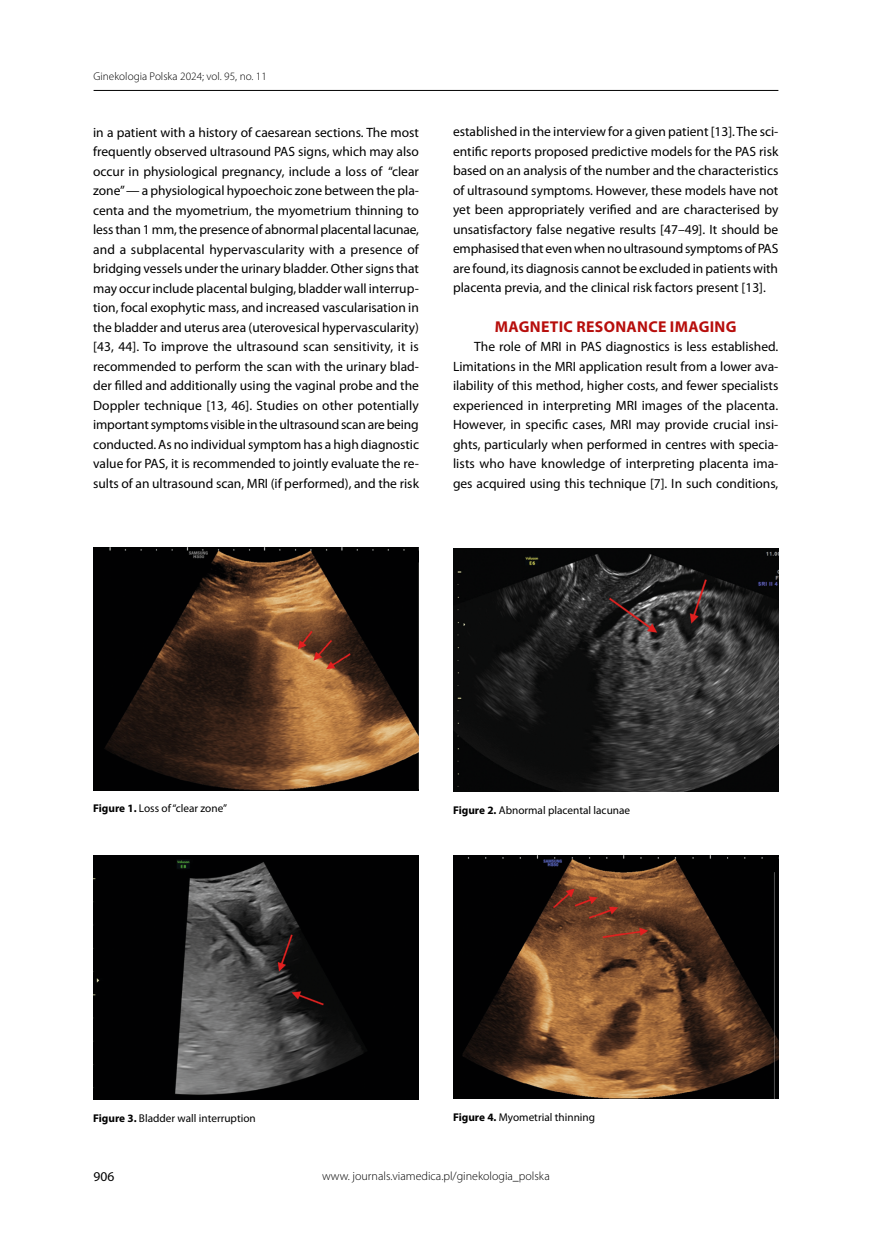
<style>
.page{position:relative;width:872px;height:1234px;background:#fff}
.page>*{position:absolute;margin:0;border:0;box-sizing:border-box;transform-origin:0 0}
.t1{font:700 15.75px "Myriad Pro";letter-spacing:.02em;color:#b70e0c}
.t2{font:13.5px/19.5px "Myriad Pro";color:#000;text-align:justify}
.t3{font:300 12px "Myriad Pro";color:#000}
.t4{font:11.25px "Myriad Pro";color:#000}
.t5{font:300 11.25px "Myriad Pro";color:#000}
.s1{font-weight:700}
</style>
<div class="page">
<hr style="left:94px;top:90px;width:684px;height:1px;background:#000">
<img style="left:93px;top:547px;width:326px;height:243px">
<img style="left:93px;top:855px;width:326px;height:244px">
<img style="left:453px;top:548px;width:326px;height:242px">
<img style="left:453px;top:855px;width:326px;height:243px">
<p class="t5" style="left:94px;top:71px;width:175px">Ginekologia Polska 2024; vol. 95, no. 11</p>
<p class="t2" style="left:93px;top:122px;width:327px">in a patient with a history of caesarean sections. The most frequently observed ultrasound PAS signs, which may also occur in physiological pregnancy, include a loss of “clear zone” — a physiological hypoechoic zone between the pla&shy;centa and the myometrium, the myometrium thinning to less than 1 mm, the presence of abnormal placental lacunae, and a subplacental hypervascularity with a presence of bridging vessels under the urinary bladder. Other signs that may occur include placental bulging, bladder wall interrup&shy;tion, focal exophytic mass, and increased vascularisation in the bladder and uterus area (uterovesical hypervascularity) [43, 44]. To improve the ultrasound scan sensitivity, it is recommended to perform the scan with the urinary blad&shy;der filled and additionally using the vaginal probe and the Doppler technique [13, 46]. Studies on other potentially important symptoms visible in the ultrasound scan are being conducted. As no individual symptom has a high diagnostic value for PAS, it is recommended to jointly evaluate the re&shy;sults of an ultrasound scan, MRI (if performed), and the risk</p>
<p class="t2" style="left:453px;top:122px;width:327px">established in the interview for a given patient [13]. The sci&shy;entific reports proposed predictive models for the PAS risk based on an analysis of the number and the characteristics of ultrasound symptoms. However, these models have not yet been appropriately verified and are characterised by unsatisfactory false negative results [47–49]. It should be emphasised that even when no ultrasound symptoms ofPAS are found, its diagnosis cannot be excluded in patients with placenta previa, and the clinical risk factors present [13].</p>
<p class="t1" style="left:495px;top:317px;width:243px">MAGNETIC RESONANCE IMAGING</p>
<p class="t2" style="left:453px;top:337px;width:327px;text-indent:21px">The role of MRI in PAS diagnostics is less established.<br>Limitations in the MRI application result from a lower ava&shy;ilability of this method, higher costs, and fewer specialists experienced in interpreting MRI images of the placenta.<br>However, in specific cases, MRI may provide crucial insi&shy;ghts, particularly when performed in centres with specia&shy;lists who have knowledge of interpreting placenta ima&shy;ges acquired using this technique [7]. In such conditions,</p>
<p class="t4" style="left:93px;top:802px;width:135px"><span class="s1">Figure 1.</span> Loss of“clear zone”</p>
<p class="t4" style="left:453px;top:803px;width:179px"><span class="s1">Figure 2.</span> Abnormal placental lacunae</p>
<p class="t4" style="left:93px;top:1111px;width:164px"><span class="s1">Figure 3.</span> Bladder wall interruption</p>
<p class="t2" style="left:94px;top:1166px;width:22px">906</p>
<p class="t4" style="left:453px;top:1110px;width:144px"><span class="s1">Figure 4.</span> Myometrial thinning</p>
<p class="t3" style="left:322px;top:1169px;width:229px">www. journals.viamedica.pl/ginekologia_polska</p>
</div>
